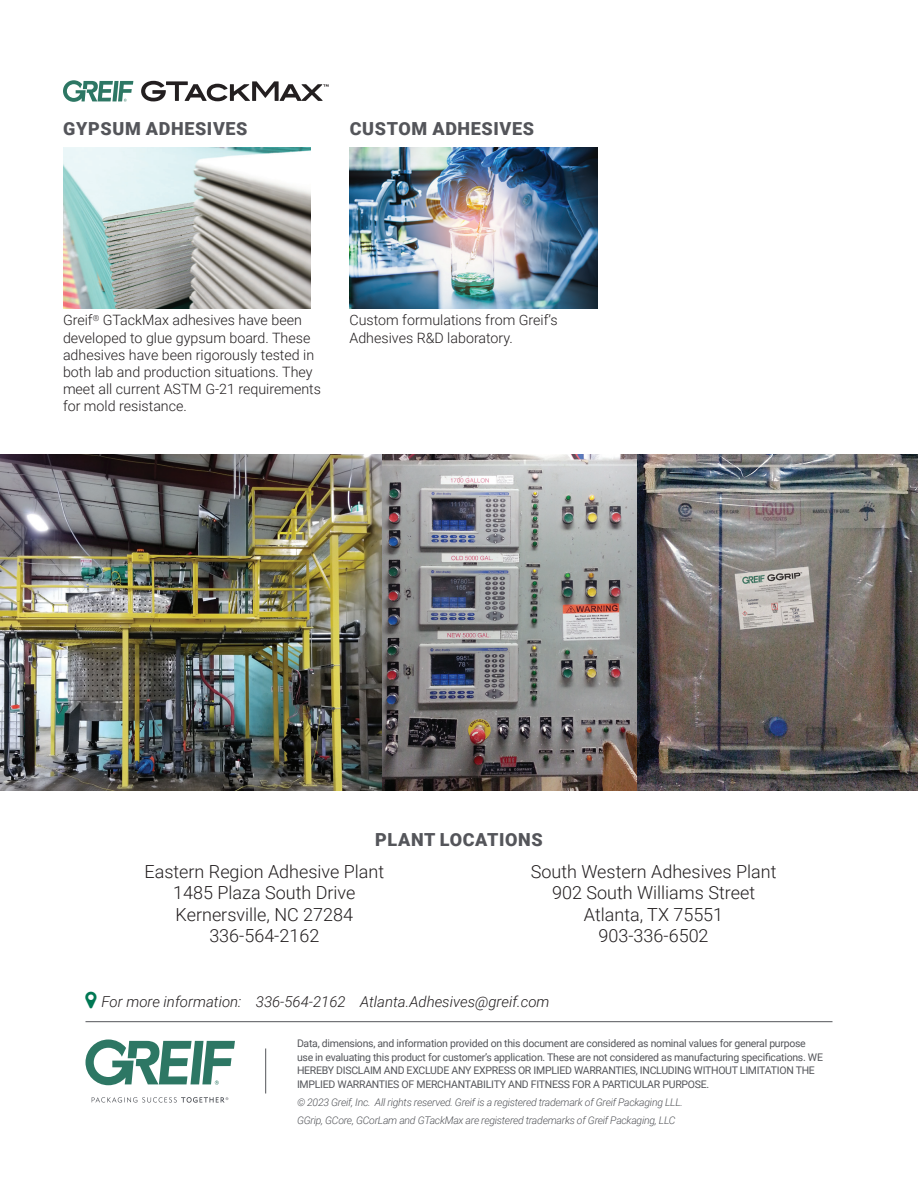
<style>
.page{position:relative;width:918px;height:1188px;background:#fff}
.page>*{position:absolute;margin:0;border:0;box-sizing:border-box;transform-origin:0 0}
.body_1{font:300 18px/21.6px "Roboto";color:#231f20;text-align:center}
.subhead_3{font:900 18px "Roboto";letter-spacing:.035em;color:#54555a}
.t1{font:italic 300 15px "Roboto";color:#231f20}
.body_3{font:300 14.25px/17.1px "Roboto";color:#231f20}
.t2{font:10.5px/13.5px "Roboto";letter-spacing:-.025em;color:#54555a}
.t3{font:italic 300 10.5px/18px "Roboto";letter-spacing:-.025em;color:#54555a}
</style>
<div class="page">
<svg style="left:92px;top:1097px;width:136px;height:6px"></svg>
<svg style="left:86px;top:1040px;width:149px;height:45px"></svg>
<hr style="left:86px;top:1021px;width:746px;height:1px;background:#54555a">
<hr style="left:265px;top:1048px;width:1px;height:46px;background:#54555a">
<img style="left:0;top:454px;width:918px;height:336px">
<svg style="left:141px;top:81px;width:188px;height:20px"></svg>
<svg style="left:63px;top:80px;width:70px;height:22px"></svg>
<img style="left:63px;top:148px;width:248px;height:160px">
<img style="left:350px;top:148px;width:247px;height:160px">
<p class="subhead_3" style="left:63px;top:116px;width:186px">GYPSUM ADHESIVES</p>
<p class="subhead_3" style="left:350px;top:116px;width:186px">CUSTOM ADHESIVES</p>
<p class="body_3" style="left:63px;top:311px;width:260px">Greif<sup>®</sup> GTackMax adhesives have been developed to glue gypsum board. These adhesives have been rigorously tested in both lab and production situations. They meet all current ASTM G-21 requirements for mold resistance.</p>
<p class="body_3" style="left:350px;top:311px;width:210px">Custom formulations from Greif’s<br>Adhesives R&amp;D laboratory.</p>
<p class="subhead_3" style="left:375px;top:827px;width:169px">PLANT LOCATIONS</p>
<p class="body_1" style="left:145px;top:860px;width:241px">Eastern Region Adhesive Plant<br>1485 Plaza South Drive<br>Kernersville, NC 27284<br>336-564-2162</p>
<p class="body_1" style="left:531px;top:860px;width:247px">South Western Adhesives Plant<br>902 South Williams Street<br>Atlanta, TX 75551<br>903-336-6502</p>
<h2 class="t1" style="left:102px;top:991px;width:450px">For more information: 336-564-2162 Atlanta.Adhesives@greif.com</h2>
<p class="t2" style="left:297px;top:1037px;width:528px">Data, dimensions, and information provided on this document are considered as nominal values for general purpose use in evaluating this product for customer’s application. These are not considered as manufacturing specifications. WE HEREBY DISCLAIM AND EXCLUDE ANY EXPRESS OR IMPLIED WARRANTIES, INCLUDING WITHOUT LIMITATION THE IMPLIED WARRANTIES OF MERCHANTABILITY AND FITNESS FOR A PARTICULAR PURPOSE.</p>
<p class="t3" style="left:297px;top:1093px;width:388px">© 2023 Greif, Inc. All rights reserved. Greif is a registered trademark of Greif Packaging LLL.<br>GGrip, GCore, GCorLam and GTackMax are registered trademarks of Greif Packaging, LLC</p>
</div>
